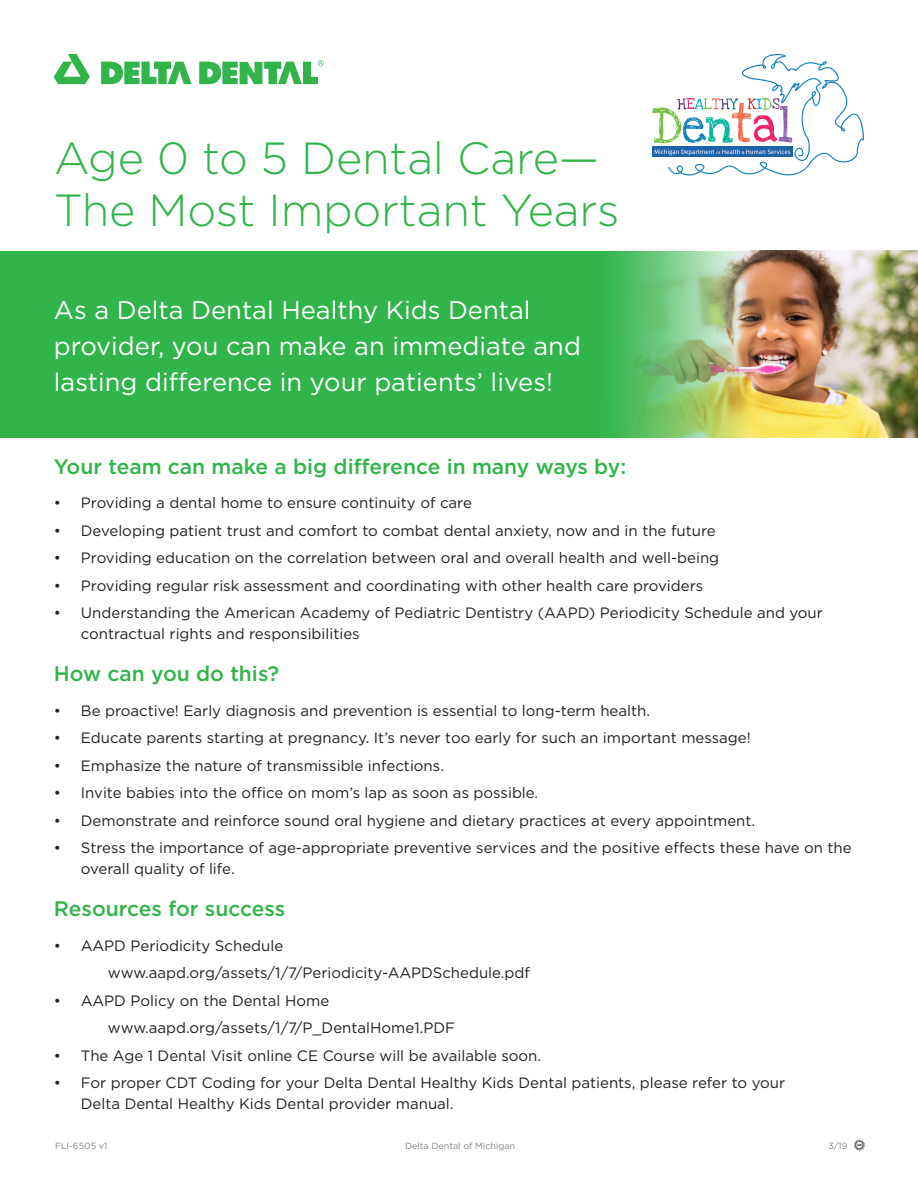
<style>
.page{position:relative;width:918px;height:1188px;background:#fff}
.page>*{position:absolute;margin:0;border:0;box-sizing:border-box;transform-origin:0 0}
.t1{font:300 45px "Gotham";letter-spacing:-.005em;color:#31b44a}
.t2{font:25.5px/36px "Gotham";color:#fff}
.t3{font:500 21px "Gotham";color:#31b44a}
.t4{font:15px/21px "Gotham";color:#231f20}
.t5{font:9px "Gotham";color:#808285}
</style>
<div class="page">
<div style="left:0;top:251px;width:594px;height:186px;background:#31b44a"></div>
<img style="left:750px;top:251px;width:168px;height:186px">
<img style="left:594px;top:251px;width:156px;height:186px">
<svg style="left:54px;top:54px;width:36px;height:30px"></svg>
<svg style="left:101px;top:62px;width:91px;height:23px"></svg>
<svg style="left:199px;top:60px;width:125px;height:25px"></svg>
<div style="left:652px;top:147px;width:141px;height:10px;background:#1e63a9"></div>
<svg style="left:653px;top:54px;width:211px;height:122px"></svg>
<svg style="left:854px;top:1139px;width:11px;height:12px"></svg>
<p class="t1" style="left:54px;top:130px;width:547px">Age 0 to 5 Dental Care—</p>
<p class="t1" style="left:54px;top:182px;width:567px">The Most Important Years</p>
<p class="t2" style="left:54px;top:291px;width:529px">As a Delta Dental Healthy Kids Dental provider, you can make an immediate and lasting difference in your patients’ lives!</p>
<p class="t3" style="left:54px;top:453px;width:574px">Your team can make a big difference in many ways by:</p>
<p class="t4" style="left:54px;top:492px;width:420px">• Providing a dental home to ensure continuity of care</p>
<p class="t4" style="left:54px;top:520px;width:663px">• Developing patient trust and comfort to combat dental anxiety, now and in the future</p>
<p class="t4" style="left:54px;top:547px;width:667px">• Providing education on the correlation between oral and overall health and well-being</p>
<p class="t4" style="left:54px;top:575px;width:651px">• Providing regular risk assessment and coordinating with other health care providers</p>
<p class="t4" style="left:81px;top:602px;width:744px;text-indent:-27px">• Understanding the American Academy of Pediatric Dentistry (AAPD) Periodicity Schedule and your contractual rights and responsibilities</p>
<p class="t3" style="left:54px;top:660px;width:227px">How can you do this?</p>
<p class="t4" style="left:54px;top:700px;width:598px">• Be proactive! Early diagnosis and prevention is essential to long-term health.</p>
<p class="t4" style="left:54px;top:727px;width:698px">• Educate parents starting at pregnancy. It’s never too early for such an important message!</p>
<p class="t4" style="left:54px;top:755px;width:392px">• Emphasize the nature of transmissible infections.</p>
<p class="t4" style="left:54px;top:782px;width:486px">• Invite babies into the office on mom’s lap as soon as possible.</p>
<p class="t4" style="left:54px;top:809px;width:703px">• Demonstrate and reinforce sound oral hygiene and dietary practices at every appointment.</p>
<p class="t4" style="left:81px;top:837px;width:772px;text-indent:-27px">• Stress the importance of age-appropriate preventive services and the positive effects these have on the overall quality of life.</p>
<p class="t3" style="left:54px;top:895px;width:233px">Resources for success</p>
<p class="t4" style="left:54px;top:934px;width:231px">• AAPD Periodicity Schedule</p>
<p class="t4" style="left:108px;top:962px;width:424px">www.aapd.org/assets/1/7/Periodicity-AAPDSchedule.pdf</p>
<p class="t4" style="left:54px;top:989px;width:277px">• AAPD Policy on the Dental Home</p>
<p class="t4" style="left:108px;top:1017px;width:349px">www.aapd.org/assets/1/7/P_DentalHome1.PDF</p>
<p class="t4" style="left:54px;top:1044px;width:489px">• The Age 1 Dental Visit online CE Course will be available soon.</p>
<p class="t4" style="left:81px;top:1072px;width:706px;text-indent:-27px">• For proper CDT Coding for your Delta Dental Healthy Kids Dental patients, please refer to your<br>Delta Dental Healthy Kids Dental provider manual.</p>
<p class="t5" style="left:55px;top:1140px;width:54px">FLI-6505 v1</p>
<p class="t5" style="left:405px;top:1140px;width:111px">Delta Dental of Michigan</p>
<p class="t5" style="left:828px;top:1140px;width:21px">3/19</p>
</div>
